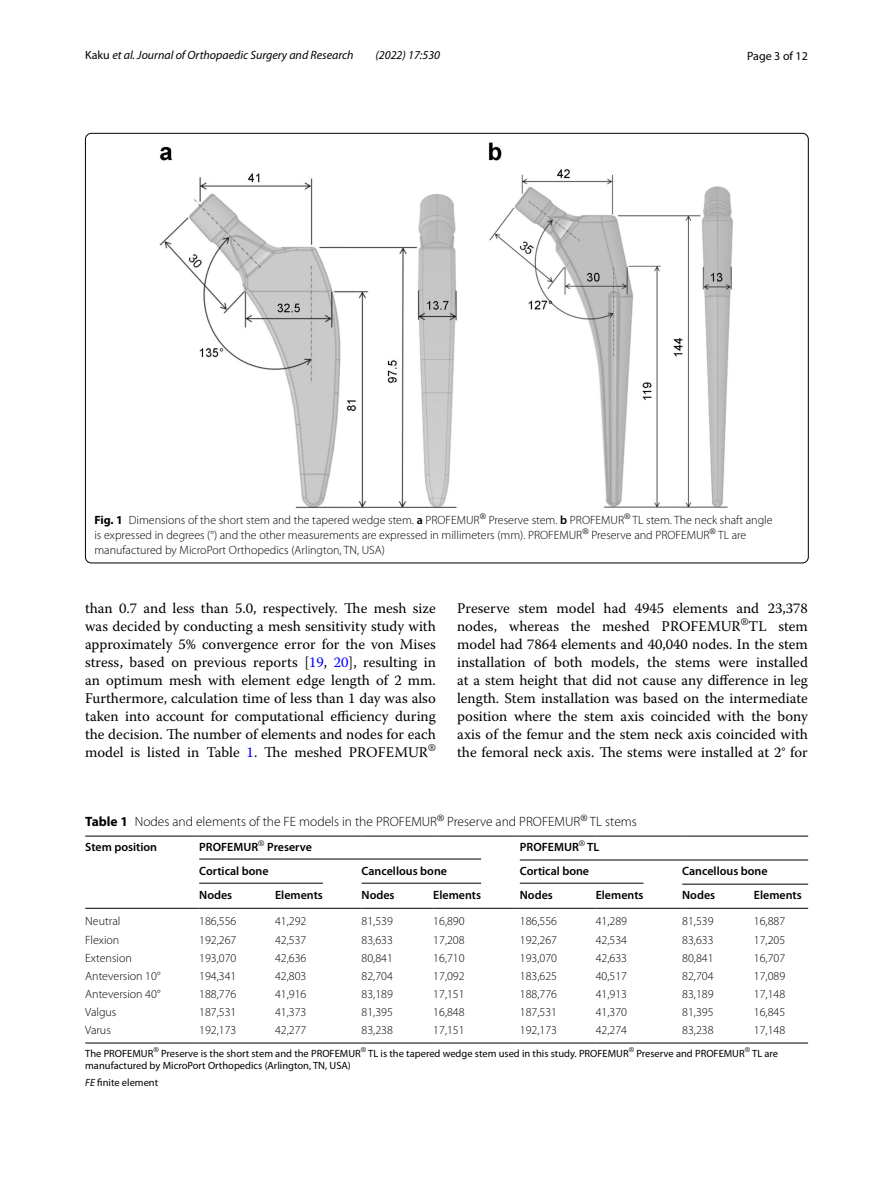
<style>
.page{position:relative;width:893px;height:1187px;background:#fff}
.page>*{position:absolute;margin:0;border:0;box-sizing:border-box;transform-origin:0 0}
.t1{font:14.7px/18px "Warnock Pro";color:#000;text-align:justify}
.t2{font:300 13.5px "Myriad Pro";color:#000}
.t3{font:300 12px/15px "Myriad Pro";color:#000}
.t4{font:600 12px "Myriad Pro";color:#000}
.t5{font:italic 12px "Myriad Pro";color:#000}
.t6{font:12px "Myriad Pro";color:#000}
.t7{font:10.5px/12.8px "Myriad Pro";color:#000}
.s1{font-style:normal}
.s2{font-weight:700}
.s3{font-weight:600}
.s4{color:#00f}
.s5{font-style:italic}
</style>
<div class="page">
<img style="left:160px;top:142px;width:573px;height:366px">
<hr style="left:85px;top:835px;width:114px;height:1px;background:#000">
<hr style="left:85px;top:908px;width:114px;height:1px;background:#000">
<hr style="left:199px;top:835px;width:76px;height:1px;background:#000">
<hr style="left:275px;top:835px;width:87px;height:1px;background:#000">
<hr style="left:362px;top:835px;width:71px;height:1px;background:#000">
<hr style="left:433px;top:835px;width:87px;height:1px;background:#000">
<hr style="left:520px;top:835px;width:76px;height:1px;background:#000">
<hr style="left:596px;top:835px;width:86px;height:1px;background:#000">
<hr style="left:682px;top:835px;width:72px;height:1px;background:#000">
<hr style="left:754px;top:835px;width:54px;height:1px;background:#000">
<hr style="left:199px;top:908px;width:76px;height:1px;background:#000">
<hr style="left:275px;top:908px;width:87px;height:1px;background:#000">
<hr style="left:362px;top:908px;width:71px;height:1px;background:#000">
<hr style="left:433px;top:908px;width:87px;height:1px;background:#000">
<hr style="left:520px;top:908px;width:76px;height:1px;background:#000">
<hr style="left:596px;top:908px;width:86px;height:1px;background:#000">
<hr style="left:682px;top:908px;width:72px;height:1px;background:#000">
<hr style="left:754px;top:908px;width:54px;height:1px;background:#000">
<hr style="left:85px;top:1042px;width:114px;height:1px;background:#000">
<hr style="left:199px;top:1042px;width:76px;height:1px;background:#000">
<hr style="left:275px;top:1042px;width:87px;height:1px;background:#000">
<hr style="left:362px;top:1042px;width:71px;height:1px;background:#000">
<hr style="left:433px;top:1042px;width:87px;height:1px;background:#000">
<hr style="left:520px;top:1042px;width:76px;height:1px;background:#000">
<hr style="left:596px;top:1042px;width:86px;height:1px;background:#000">
<hr style="left:682px;top:1042px;width:72px;height:1px;background:#000">
<hr style="left:754px;top:1042px;width:54px;height:1px;background:#000">
<hr style="left:199px;top:858px;width:282px;height:1px;background:#000">
<hr style="left:520px;top:859px;width:288px;height:1px;background:#000">
<hr style="left:199px;top:882px;width:124px;height:1px;background:#000">
<hr style="left:362px;top:882px;width:119px;height:1px;background:#000">
<hr style="left:520px;top:882px;width:123px;height:1px;background:#000">
<hr style="left:682px;top:883px;width:126px;height:1px;background:#000">
<p class="t5" style="left:85px;top:48px;width:270px"><span class="s1">Kaku</span> et al. Journal of Orthopaedic Surgery and Research</p>
<p class="t5" style="left:375px;top:48px;width:66px">(2022) 17:530</p>
<p class="t6" style="left:747px;top:48px;width:62px">Page 3 of 12</p>
<p class="t3" style="left:94px;top:512px;width:680px"><span class="s2">Fig. 1</span> Dimensions of the short stem and the tapered wedge stem. <span class="s3">a</span> PROFEMUR<sup>®</sup> Preserve stem. <span class="s3">b</span> PROFEMUR<sup>®</sup> TL stem. The neck shaft angle is expressed in degrees (°) and the other measurements are expressed in millimeters (mm). PROFEMUR<sup>®</sup> Preserve and PROFEMUR<sup>®</sup> TL are manufactured by MicroPort Orthopedics (Arlington, TN, USA)</p>
<p class="t1" style="left:85px;top:599px;width:352px">than 0.7 and less than 5.0, respectively. The mesh size was decided by conducting a mesh sensitivity study with approximately 5% convergence error for the von Mises stress, based on previous reports [<span class="s4">19</span>, <span class="s4">20</span>], resulting in an optimum mesh with element edge length of 2 mm.<br>Furthermore, calculation time of less than 1 day was also taken into account for computational efficiency during the decision. The number of elements and nodes for each model is listed in Table <span class="s4">1</span>. The meshed PROFEMUR<sup>®</sup></p>
<p class="t1" style="left:457px;top:599px;width:352px">Preserve stem model had 4945 elements and 23,378 nodes, whereas the meshed PROFEMUR<sup>®</sup>TL stem model had 7864 elements and 40,040 nodes. In the stem installation of both models, the stems were installed at a stem height that did not cause any difference in leg length. Stem installation was based on the intermediate position where the stem axis coincided with the bony axis of the femur and the stem neck axis coincided with the femoral neck axis. The stems were installed at 2° for</p>
<p class="t2" style="left:85px;top:814px;width:553px"><span class="s2">Table 1</span> Nodes and elements of the FE models in the PROFEMUR<sup>®</sup> Preserve and PROFEMUR<sup>®</sup> TL stems</p>
<p class="t4" style="left:85px;top:838px;width:73px">Stem position</p>
<p class="t4" style="left:199px;top:838px;width:114px">PROFEMUR<sup>®</sup> Preserve</p>
<p class="t4" style="left:520px;top:838px;width:81px">PROFEMUR<sup>®</sup> TL</p>
<p class="t4" style="left:199px;top:862px;width:71px">Cortical bone</p>
<p class="t4" style="left:362px;top:862px;width:87px">Cancellous bone</p>
<p class="t4" style="left:520px;top:862px;width:71px">Cortical bone</p>
<p class="t4" style="left:682px;top:862px;width:87px">Cancellous bone</p>
<p class="t4" style="left:199px;top:886px;width:35px">Nodes</p>
<p class="t4" style="left:275px;top:886px;width:49px">Elements</p>
<p class="t4" style="left:362px;top:886px;width:35px">Nodes</p>
<p class="t4" style="left:433px;top:886px;width:49px">Elements</p>
<p class="t4" style="left:520px;top:886px;width:35px">Nodes</p>
<p class="t4" style="left:596px;top:886px;width:49px">Elements</p>
<p class="t4" style="left:682px;top:886px;width:35px">Nodes</p>
<p class="t4" style="left:754px;top:886px;width:49px">Elements</p>
<p class="t3" style="left:85px;top:914px;width:37px">Neutral</p>
<p class="t3" style="left:199px;top:914px;width:39px">186,556</p>
<p class="t3" style="left:275px;top:914px;width:33px">41,292</p>
<p class="t3" style="left:362px;top:914px;width:33px">81,539</p>
<p class="t3" style="left:433px;top:914px;width:33px">16,890</p>
<p class="t3" style="left:520px;top:914px;width:39px">186,556</p>
<p class="t3" style="left:596px;top:914px;width:33px">41,289</p>
<p class="t3" style="left:682px;top:914px;width:33px">81,539</p>
<p class="t3" style="left:754px;top:914px;width:33px">16,887</p>
<p class="t3" style="left:85px;top:932px;width:36px">Flexion</p>
<p class="t3" style="left:199px;top:932px;width:39px">192,267</p>
<p class="t3" style="left:275px;top:932px;width:33px">42,537</p>
<p class="t3" style="left:362px;top:932px;width:33px">83,633</p>
<p class="t3" style="left:433px;top:932px;width:33px">17,208</p>
<p class="t3" style="left:520px;top:932px;width:39px">192,267</p>
<p class="t3" style="left:596px;top:932px;width:33px">42,534</p>
<p class="t3" style="left:682px;top:932px;width:33px">83,633</p>
<p class="t3" style="left:754px;top:932px;width:33px">17,205</p>
<p class="t3" style="left:85px;top:950px;width:48px">Extension</p>
<p class="t3" style="left:199px;top:950px;width:39px">193,070</p>
<p class="t3" style="left:275px;top:950px;width:33px">42,636</p>
<p class="t3" style="left:362px;top:950px;width:33px">80,841</p>
<p class="t3" style="left:433px;top:950px;width:33px">16,710</p>
<p class="t3" style="left:520px;top:950px;width:39px">193,070</p>
<p class="t3" style="left:596px;top:950px;width:33px">42,633</p>
<p class="t3" style="left:682px;top:950px;width:33px">80,841</p>
<p class="t3" style="left:754px;top:950px;width:33px">16,707</p>
<p class="t3" style="left:85px;top:968px;width:77px">Anteversion 10°</p>
<p class="t3" style="left:199px;top:968px;width:39px">194,341</p>
<p class="t3" style="left:275px;top:968px;width:33px">42,803</p>
<p class="t3" style="left:362px;top:968px;width:33px">82,704</p>
<p class="t3" style="left:433px;top:968px;width:33px">17,092</p>
<p class="t3" style="left:520px;top:968px;width:39px">183,625</p>
<p class="t3" style="left:596px;top:968px;width:33px">40,517</p>
<p class="t3" style="left:682px;top:968px;width:33px">82,704</p>
<p class="t3" style="left:754px;top:968px;width:33px">17,089</p>
<p class="t3" style="left:85px;top:986px;width:77px">Anteversion 40°</p>
<p class="t3" style="left:199px;top:986px;width:39px">188,776</p>
<p class="t3" style="left:275px;top:986px;width:33px">41,916</p>
<p class="t3" style="left:362px;top:986px;width:33px">83,189</p>
<p class="t3" style="left:433px;top:986px;width:33px">17,151</p>
<p class="t3" style="left:520px;top:986px;width:39px">188,776</p>
<p class="t3" style="left:596px;top:986px;width:33px">41,913</p>
<p class="t3" style="left:682px;top:986px;width:33px">83,189</p>
<p class="t3" style="left:754px;top:986px;width:33px">17,148</p>
<p class="t3" style="left:85px;top:1004px;width:33px">Valgus</p>
<p class="t3" style="left:199px;top:1004px;width:39px">187,531</p>
<p class="t3" style="left:275px;top:1004px;width:33px">41,373</p>
<p class="t3" style="left:362px;top:1004px;width:33px">81,395</p>
<p class="t3" style="left:433px;top:1004px;width:33px">16,848</p>
<p class="t3" style="left:520px;top:1004px;width:39px">187,531</p>
<p class="t3" style="left:596px;top:1004px;width:33px">41,370</p>
<p class="t3" style="left:682px;top:1004px;width:33px">81,395</p>
<p class="t3" style="left:754px;top:1004px;width:33px">16,845</p>
<p class="t3" style="left:85px;top:1023px;width:27px">Varus</p>
<p class="t3" style="left:199px;top:1023px;width:39px">192,173</p>
<p class="t3" style="left:275px;top:1023px;width:33px">42,277</p>
<p class="t3" style="left:362px;top:1023px;width:33px">83,238</p>
<p class="t3" style="left:433px;top:1023px;width:33px">17,151</p>
<p class="t3" style="left:520px;top:1023px;width:39px">192,173</p>
<p class="t3" style="left:596px;top:1023px;width:33px">42,274</p>
<p class="t3" style="left:682px;top:1023px;width:33px">83,238</p>
<p class="t3" style="left:754px;top:1023px;width:33px">17,148</p>
<p class="t7" style="left:85px;top:1046px;width:694px">The PROFEMUR<sup>®</sup> Preserve is the short stem and the PROFEMUR<sup>®</sup> TL is the tapered wedge stem used in this study. PROFEMUR<sup>®</sup> Preserve and PROFEMUR<sup>®</sup> TL are manufactured by MicroPort Orthopedics (Arlington, TN, USA)</p>
<p class="t7" style="left:85px;top:1076px;width:74px"><span class="s5">FE</span> finite element</p>
</div>
